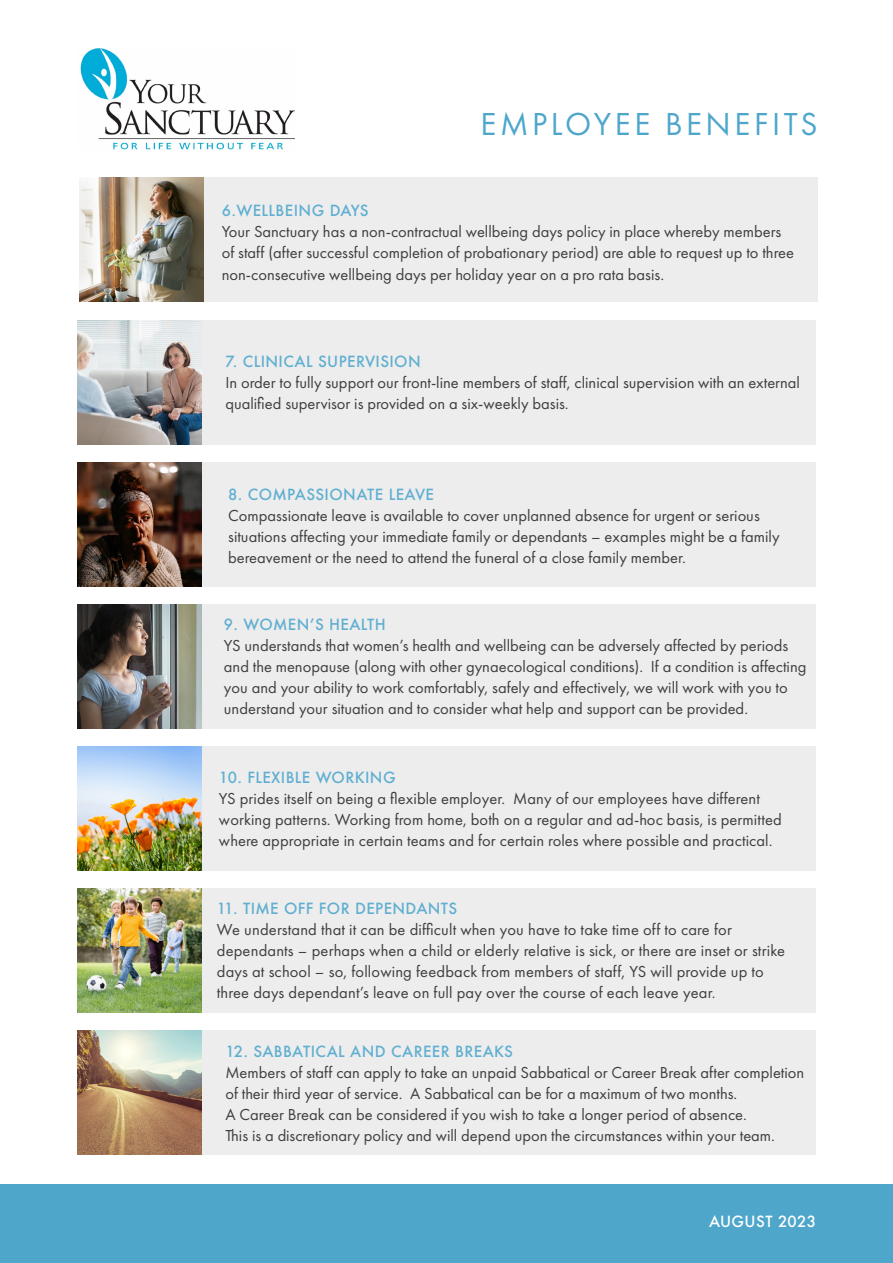
<style>
.page{position:relative;width:893px;height:1263px;background:#fff}
.page>*{position:absolute;margin:0;border:0;box-sizing:border-box;transform-origin:0 0}
.Large_heading{font:33px "Futura PT";letter-spacing:.11em;color:#4ea6cb}
.body_style{font:16.5px/21px "Futura PT";color:#3e3e3f}
.capital{font:500 15px "Futura";letter-spacing:.025em;color:#60afd0}
.capital-2{font:500 15px "Futura";letter-spacing:.025em;color:#fff}
</style>
<div class="page">
<div style="left:200px;top:462px;width:615px;height:124px;background:#ededee"></div>
<img style="left:77px;top:462px;width:124px;height:124px">
<div style="left:200px;top:320px;width:615px;height:124px;background:#ededee"></div>
<img style="left:77px;top:320px;width:124px;height:124px">
<div style="left:200px;top:604px;width:615px;height:124px;background:#ededee"></div>
<img style="left:77px;top:604px;width:124px;height:124px">
<div style="left:200px;top:746px;width:615px;height:124px;background:#ededee"></div>
<img style="left:77px;top:746px;width:124px;height:124px">
<div style="left:0;top:1184px;width:893px;height:79px;background:#4ea6cb"></div>
<div style="left:200px;top:888px;width:615px;height:124px;background:#ededee"></div>
<img style="left:77px;top:888px;width:124px;height:124px">
<div style="left:200px;top:1030px;width:615px;height:124px;background:#ededee"></div>
<img style="left:77px;top:1030px;width:124px;height:124px">
<div style="left:202px;top:178px;width:615px;height:124px;background:#ededee"></div>
<img style="left:79px;top:178px;width:124px;height:124px">
<img style="left:80px;top:48px;width:214px;height:102px">
<p class="Large_heading" style="left:481px;top:105px;width:339px">EMPLOYEE BENEFITS</p>
<p class="capital" style="left:222px;top:201px;width:148px">6.WELLBEING DAYS</p>
<p class="body_style" style="left:222px;top:221px;width:574px">Your Sanctuary has a non-contractual wellbeing days policy in place whereby members of staff (after successful completion of probationary period) are able to request up to three non-consecutive wellbeing days per holiday year on a pro rata basis.</p>
<p class="capital" style="left:225px;top:351px;width:197px">7. CLINICAL SUPERVISION</p>
<p class="body_style" style="left:225px;top:372px;width:576px">In order to fully support our front-line members of staff, clinical supervision with an external qualified supervisor is provided on a six-weekly basis.</p>
<p class="capital" style="left:228px;top:484px;width:207px">8. COMPASSIONATE LEAVE</p>
<p class="body_style" style="left:228px;top:504px;width:553px">Compassionate leave is available to cover unplanned absence for urgent or serious situations affecting your immediate family or dependants – examples might be a family bereavement or the need to attend the funeral of a close family member.</p>
<p class="capital" style="left:224px;top:614px;width:163px">9. WOMEN’S HEALTH</p>
<p class="body_style" style="left:224px;top:635px;width:584px">YS understands that women’s health and wellbeing can be adversely affected by periods and the menopause (along with other gynaecological conditions). If a condition is affecting you and your ability to work comfortably, safely and effectively, we will work with you to understand your situation and to consider what help and support can be provided.</p>
<p class="capital" style="left:219px;top:767px;width:178px">10. FLEXIBLE WORKING</p>
<p class="body_style" style="left:219px;top:788px;width:564px">YS prides itself on being a flexible employer. Many of our employees have different working patterns. Working from home, both on a regular and ad-hoc basis, is permitted where appropriate in certain teams and for certain roles where possible and practical.</p>
<p class="capital" style="left:217px;top:898px;width:242px">11. TIME OFF FOR DEPENDANTS</p>
<p class="body_style" style="left:217px;top:918px;width:570px">We understand that it can be difficult when you have to take time off to care for dependants – perhaps when a child or elderly relative is sick, or there are inset or strike days at school – so, following feedback from members of staff, YS will provide up to three days dependant’s leave on full pay over the course of each leave year.</p>
<p class="capital" style="left:225px;top:1041px;width:289px">12. SABBATICAL AND CAREER BREAKS</p>
<p class="body_style" style="left:225px;top:1062px;width:580px">Members of staff can apply to take an unpaid Sabbatical or Career Break after completion of their third year of service. A Sabbatical can be for a maximum of two months.<br>A Career Break can be considered if you wish to take a longer period of absence.<br>This is a discretionary policy and will depend upon the circumstances within your team.</p>
<p class="capital-2" style="left:709px;top:1211px;width:109px">AUGUST 2023</p>
</div>
